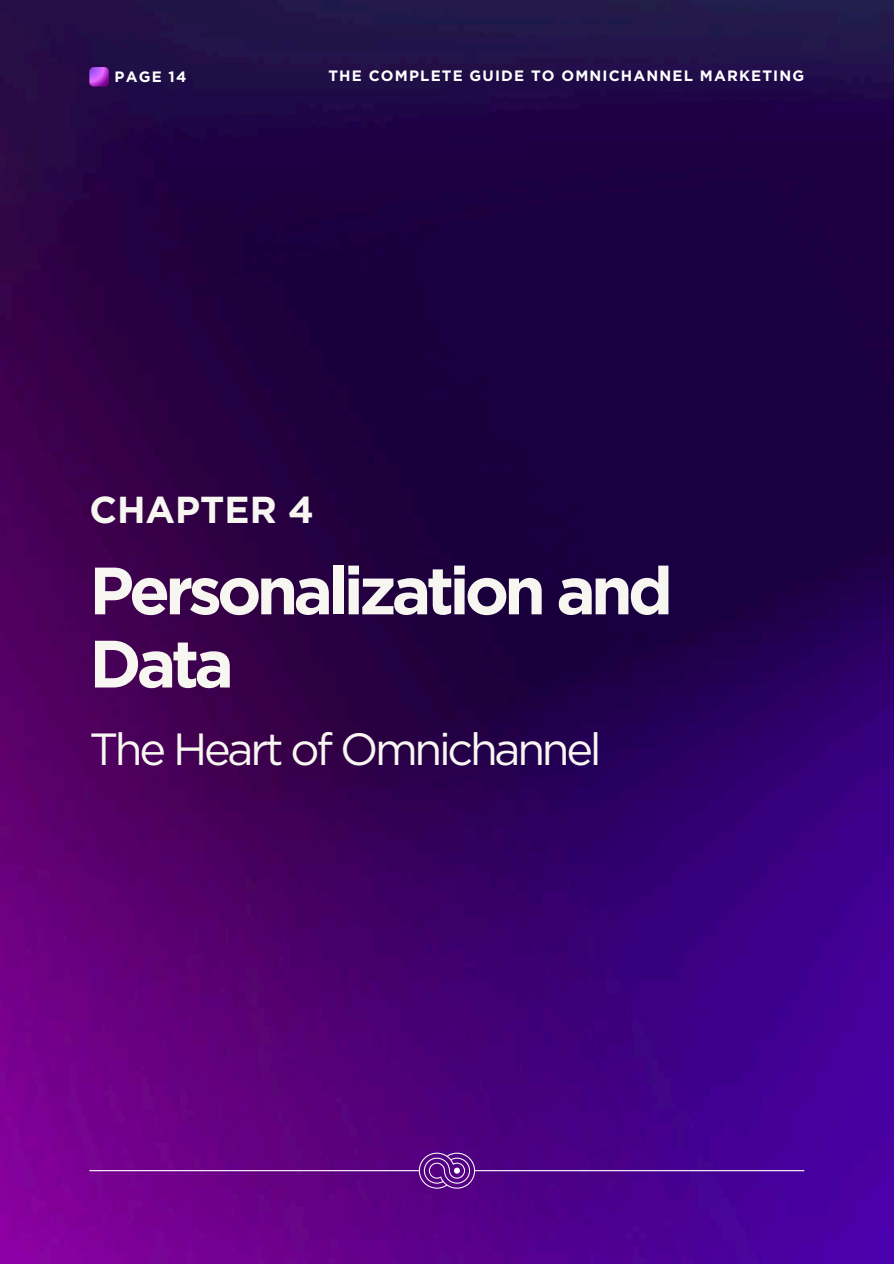
<style>
.page{position:relative;width:894px;height:1264px;background:#fff}
.page>*{position:absolute;margin:0;border:0;box-sizing:border-box;transform-origin:0 0}
.t1{font:700 66.75px/73.2px "Gotham";letter-spacing:-.07em;color:#f8f6f1}
.t2{font:45px "Gotham";letter-spacing:-.07em;color:#f8f6f1}
.t3{font:700 37.5px "Gotham";color:#f8f6f1}
.t4{font:700 15px "Gotham";letter-spacing:.075em;color:#fff}
</style>
<div class="page">
<img style="left:0;top:0;width:893px;height:1263px">
<svg style="left:418px;top:1152px;width:57px;height:36px"></svg>
<hr style="left:474px;top:1170px;width:330px;height:1px;background:#fff">
<hr style="left:89px;top:1170px;width:329px;height:1px;background:#fff">
<svg style="left:89px;top:67px;width:20px;height:20px"></svg>
<p class="t4" style="left:114px;top:67px;width:73px">PAGE 14</p>
<p class="t4" style="left:328px;top:67px;width:477px">THE COMPLETE GUIDE TO OMNICHANNEL MARKETING</p>
<h3 class="t3" style="left:89px;top:486px;width:226px">CHAPTER 4</h3>
<h1 class="t1" style="left:89px;top:552px;width:585px">Personalization and<br>Data</h1>
<h2 class="t2" style="left:89px;top:722px;width:513px">The Heart of Omnichannel</h2>
</div>
